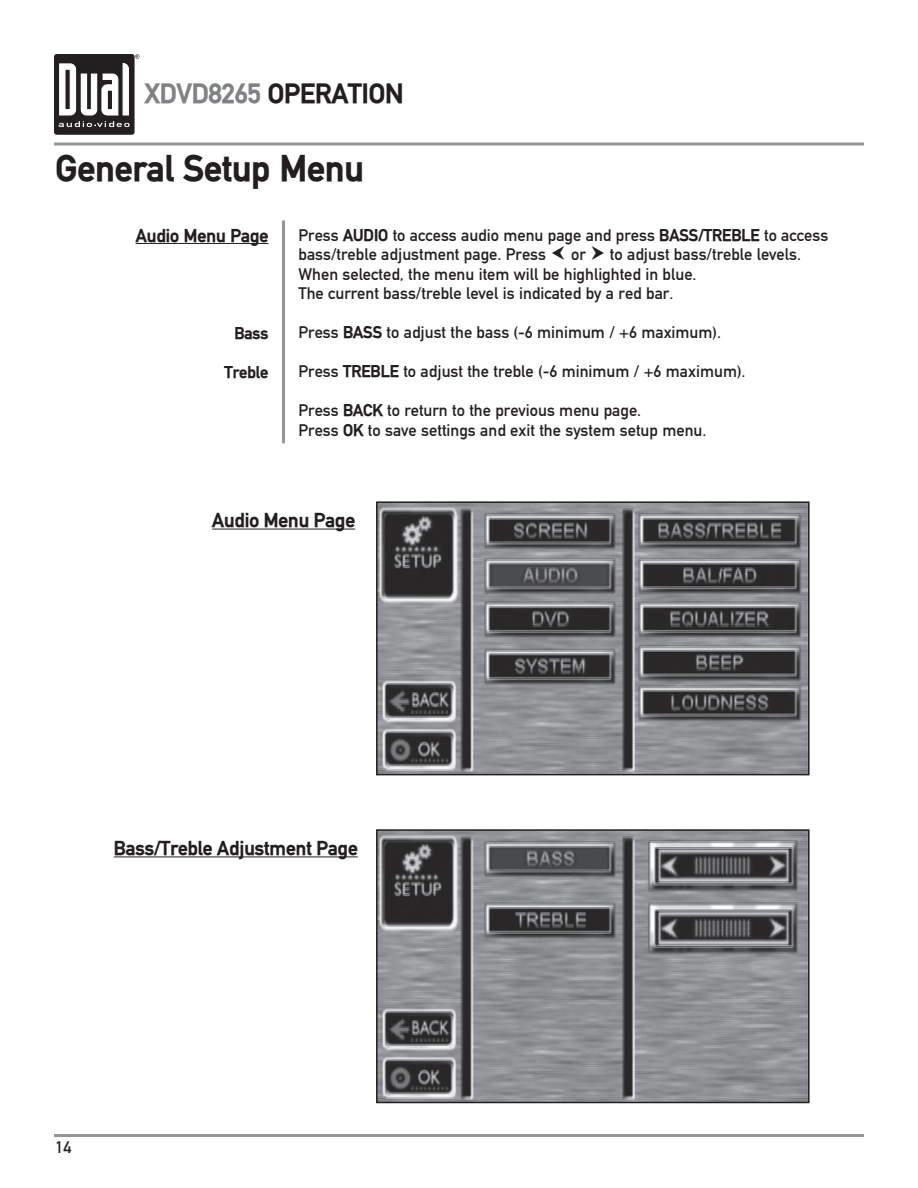
<style>
.page{position:relative;width:918px;height:1188px;background:#fff}
.page>*{position:absolute;margin:0;border:0;box-sizing:border-box;transform-origin:0 0}
.t1{font:700 36px "DIN Mittelschrift";color:#231f20}
.t2{font:700 27px "DIN Mittelschrift";color:#231f20}
.t3{font:700 19.5px "DIN Mittelschrift";color:#231f20}
.t4{font:700 18px "DIN Mittelschrift";color:#231f20}
.t5{font:16.5px/19.5px "DIN Mittelschrift";color:#231f20}
.t6{font:700 16.5px "DIN Mittelschrift";color:#231f20}
.s1{color:#808285}
.s2{font-weight:700}
</style>
<div class="page">
<div style="left:54px;top:54px;width:81px;height:81px;background:#231f20;border-radius:3px"></div>
<svg style="left:59px;top:54px;width:80px;height:73px"></svg>
<hr style="left:54px;top:143px;width:810px;height:3px;background:#939598">
<hr style="left:54px;top:1134px;width:810px;height:3px;background:#939598">
<hr style="left:136px;top:243px;width:132px;height:1px;background:#231f20">
<img style="left:379px;top:504px;width:428px;height:268px">
<div style="left:376px;top:501px;width:434px;height:274px;border:2px solid #231f20"></div>
<hr style="left:212px;top:529px;width:143px;height:1px;background:#231f20">
<hr style="left:282px;top:220px;width:3px;height:223px;background:#939598">
<img style="left:379px;top:832px;width:428px;height:268px">
<div style="left:376px;top:829px;width:434px;height:274px;border:2px solid #231f20"></div>
<hr style="left:114px;top:856px;width:244px;height:1px;background:#231f20">
<h2 class="t2" style="left:145px;top:77px;width:260px"><span class="s1">XDVD8265</span> OPERATION</h2>
<h1 class="t1" style="left:56px;top:147px;width:310px">General Setup Menu</h1>
<p class="t5" style="left:298px;top:225px;width:531px">Press <span class="s2">AUDIO</span> to access audio menu page and press <span class="s2">BASS/TREBLE</span> to access bass/treble adjustment page. Press</p>
<p class="t4" style="left:136px;top:225px;width:134px">Audio Menu Page</p>
<p class="t5" style="left:298px;top:245px;width:504px;text-indent:311px">to adjust bass/treble levels.<br>When selected, the menu item will be highlighted in blue.<br>The current bass/treble level is indicated by a red bar.</p>
<p class="t5" style="left:298px;top:323px;width:424px">Press <span class="s2">BASS</span> to adjust the bass (-6 minimum / +6 maximum).</p>
<p class="t5" style="left:298px;top:362px;width:449px">Press <span class="s2">TREBLE</span> to adjust the treble (-6 minimum / +6 maximum).</p>
<p class="t5" style="left:298px;top:401px;width:409px">Press <span class="s2">BACK</span> to return to the previous menu page.<br>Press <span class="s2">OK</span> to save settings and exit the system setup menu.</p>
<p class="t5" style="left:571px;top:245px;width:16px">or</p>
<p class="t6" style="left:234px;top:324px;width:36px">Bass</p>
<p class="t6" style="left:225px;top:363px;width:45px">Treble</p>
<p class="t3" style="left:212px;top:509px;width:144px">Audio Menu Page</p>
<p class="t3" style="left:114px;top:837px;width:245px">Bass/Treble Adjustment Page</p>
<p class="t5" style="left:56px;top:1138px;width:17px">14</p>
</div>
